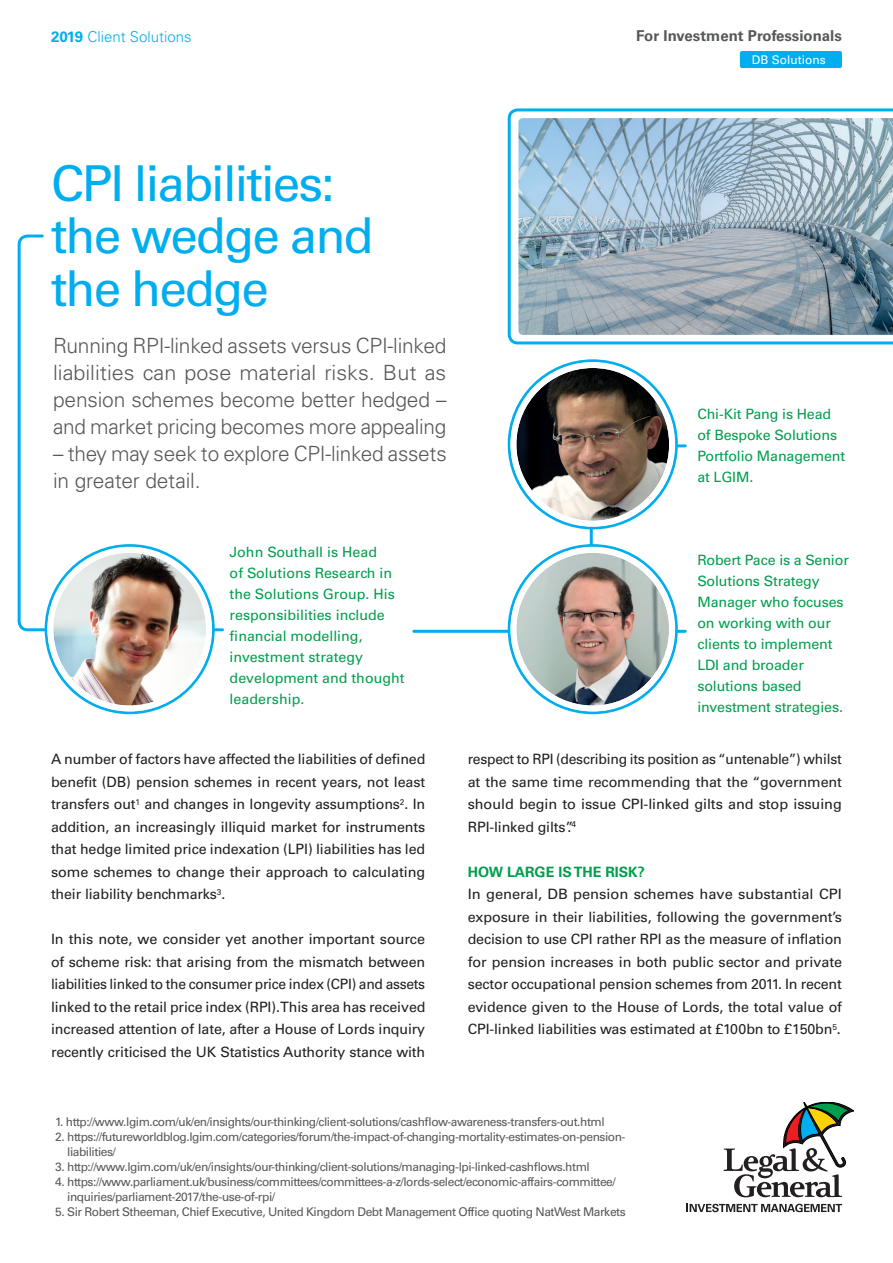
<style>
.page{position:relative;width:893px;height:1263px;background:#fff}
.page>*{position:absolute;margin:0;border:0;box-sizing:border-box;transform-origin:0 0}
.t1{font:49.5px/52.5px "Univers LT Std";letter-spacing:-.04em;color:#00aeef}
.t2{font:300 21px/27px "Univers";letter-spacing:-.01em;color:#57585a;text-align:justify}
.t3{font:700 15px "Univers LT Std";color:#57585a}
.t4{font:300 15px "Univers";color:#00aeef}
.t5{font:14.25px/22.5px "Univers LT Std";letter-spacing:-.01em;color:#231f20;text-align:justify}
.t6{font:14.25px/21px "Univers LT Std";letter-spacing:-.01em;color:#009e4d}
.t7{font:700 14.25px "Univers LT Std";color:#009e4d}
.t8{font:12px/15px "Univers LT Std";letter-spacing:-.04em;color:#57585a}
.t9{font:12px "Univers LT Std";color:#fff}
.s1{font-family:"Univers LT Std";font-weight:700}
</style>
<div class="page">
<svg style="left:723px;top:1102px;width:131px;height:95px"></svg>
<svg style="left:687px;top:1204px;width:155px;height:8px"></svg>
<div style="left:740px;top:51px;width:102px;height:17px;background:#00aeef;border-radius:2px"></div>
<svg style="left:508px;top:108px;width:385px;height:236px"></svg>
<img style="left:518px;top:118px;width:375px;height:217px">
<svg style="left:17px;top:234px;width:207px;height:399px"></svg>
<hr style="left:414px;top:630px;width:271px;height:3px;background:#00aeef">
<hr style="left:551px;top:444px;width:134px;height:3px;background:#00aeef">
<hr style="left:590px;top:394px;width:3px;height:203px;background:#00aeef">
<svg style="left:46px;top:546px;width:167px;height:167px"></svg>
<div style="left:50px;top:550px;width:159px;height:158px;background:#fff;border-radius:50%"></div>
<img style="left:53px;top:553px;width:153px;height:152px;border-radius:76px">
<div style="left:47px;top:547px;width:165px;height:164px;border:6px solid #fff;border-radius:50%"></div>
<img style="left:516px;top:553px;width:153px;height:152px;border-radius:76px">
<div style="left:510px;top:547px;width:165px;height:164px;border:6px solid #fff;border-radius:50%"></div>
<img style="left:516px;top:368px;width:153px;height:153px;border-radius:76px">
<div style="left:510px;top:362px;width:165px;height:165px;border:6px solid #fff;border-radius:50%"></div>
<p class="t4" style="left:51px;top:27px;width:142px"><span class="s1">2019</span> Client Solutions</p>
<p class="t3" style="left:636px;top:27px;width:207px">For Investment Professionals</p>
<p class="t9" style="left:752px;top:52px;width:75px">DB Solutions</p>
<h1 class="t1" style="left:51px;top:157px;width:324px">CPI liabilities: the wedge and the hedge</h1>
<h2 class="t2" style="left:53px;top:332px;width:395px">Running RPI-linked assets versus CPI-linked liabilities can pose material risks. But as pension schemes become better hedged – and market pricing becomes more appealing</h2>
<h2 class="t2" style="left:53px;top:440px;width:395px">– they may seek to explore CPI-linked assets in greater detail.</h2>
<p class="t6" style="left:697px;top:404px;width:149px">Chi-Kit Pang is Head of Bespoke Solutions<br>Portfolio Management at LGIM.</p>
<p class="t6" style="left:230px;top:542px;width:176px">John Southall is Head<br>of Solutions Research in the Solutions Group. His responsibilities include financial modelling, investment strategy development and thought leadership.</p>
<p class="t6" style="left:697px;top:550px;width:153px">Robert Pace is a Senior<br>Solutions Strategy<br>Manager who focuses on working with our clients to implement<br>LDI and broader solutions based investment strategies.</p>
<p class="t5" style="left:51px;top:748px;width:376px">A number of factors have affected the liabilities of defined benefit (DB) pension schemes in recent years, not least transfers out<sup>1</sup> and changes in longevity assumptions<sup>2</sup>. In addition, an increasingly illiquid market for instruments that hedge limited price indexation (LPI) liabilities has led some schemes to change their approach to calculating their liability benchmarks<sup>3</sup>.</p>
<p class="t5" style="left:51px;top:928px;width:376px">In this note, we consider yet another important source of scheme risk: that arising from the mismatch between liabilities linked to the consumer price index (CPI) and assets linked to the retail price index (RPI). This area has received increased attention of late, after a House of Lords inquiry recently criticised the UK Statistics Authority stance with</p>
<p class="t5" style="left:468px;top:748px;width:376px">respect to RPI (describing its position as “untenable”) whilst at the same time recommending that the “government should begin to issue CPI-linked gilts and stop issuing RPI-linked gilts”.<sup>4</sup></p>
<p class="t7" style="left:468px;top:863px;width:179px">HOW LARGE IS THE RISK?</p>
<p class="t5" style="left:468px;top:883px;width:376px">In general, DB pension schemes have substantial CPI exposure in their liabilities, following the government’s decision to use CPI rather RPI as the measure of inflation for pension increases in both public sector and private sector occupational pension schemes from 2011. In recent evidence given to the House of Lords, the total value of CPI-linked liabilities was estimated at £100bn to £150bn<sup>5</sup>.</p>
<p class="t8" style="left:55px;top:1114px;width:551px">1. http://www.lgim.com/uk/en/insights/our-thinking/client-solutions/cashflow-awareness-transfers-out.html</p>
<p class="t8" style="left:67px;top:1129px;width:560px;text-indent:-12px">2. https://futureworldblog.lgim.com/categories/forum/the-impact-of-changing-mortality-estimates-on-pension&shy;liabilities/</p>
<p class="t8" style="left:55px;top:1159px;width:536px">3. http://www.lgim.com/uk/en/insights/our-thinking/client-solutions/managing-lpi-linked-cashflows.html</p>
<p class="t8" style="left:67px;top:1174px;width:550px;text-indent:-12px">4. https://www.parliament.uk/business/committees/committees-a-z/lords-select/economic-affairs-committee/ inquiries/parliament-2017/the-use-of-rpi/</p>
<p class="t8" style="left:55px;top:1204px;width:572px">5. Sir Robert Stheeman, Chief Executive, United Kingdom Debt Management Office quoting NatWest Markets</p>
</div>
